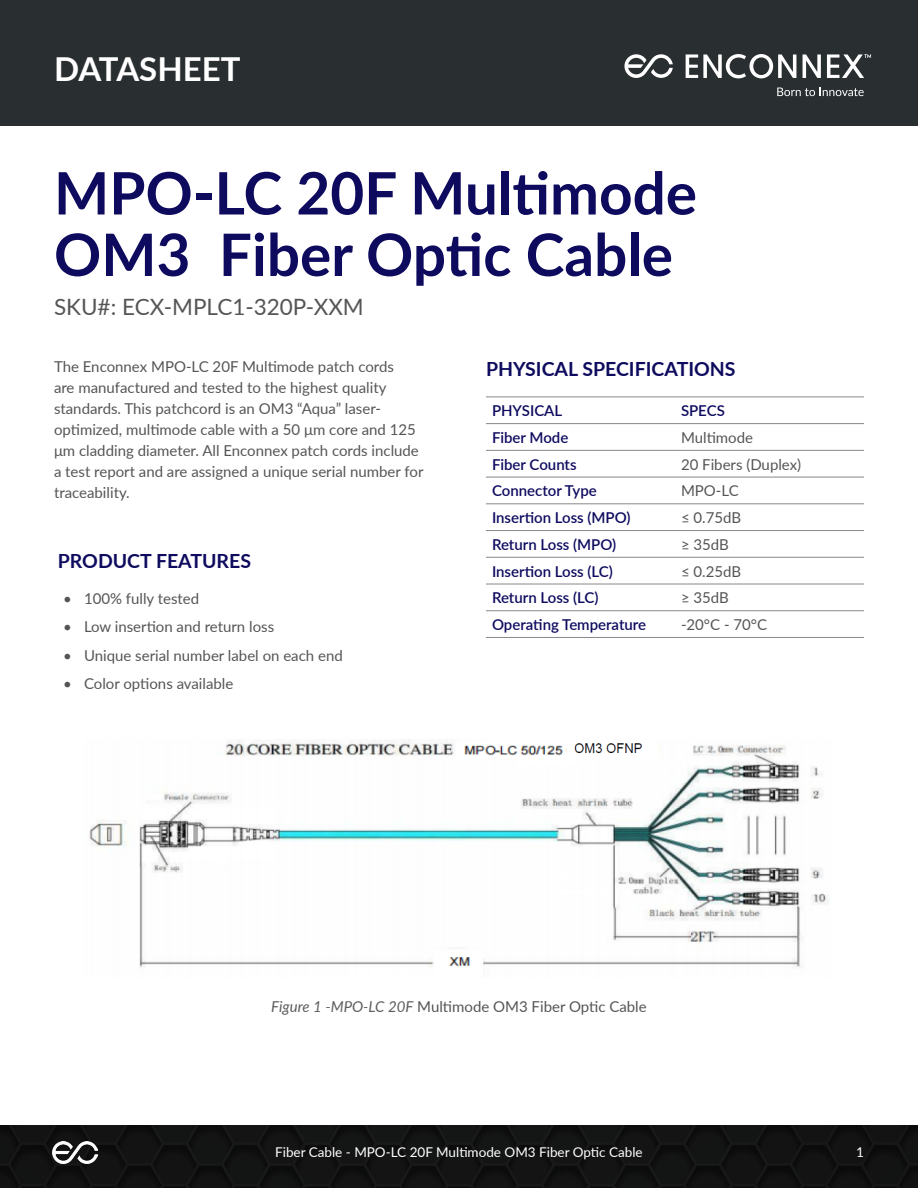
<style>
.page{position:relative;width:918px;height:1188px;background:#fff}
.page>*{position:absolute;margin:0;border:0;box-sizing:border-box;transform-origin:0 0}
.t1{font:700 58.5px/61.5px "Lato";color:#0e0b5f}
.t2{font:700 33px "Lato";color:#fff}
.t3{font:22.5px "Lato";color:#555}
.t4{font:700 19.5px "Lato";color:#0e0b5f}
.t5{font:15px/21px "Lato";color:#555}
.t6{font:600 15px "Lato";color:#0e0b5f}
.t7{font:13.5px "Lato";color:#fff}
.s1{font-style:italic;color:#5d5d5d}
</style>
<div class="page">
<div style="left:0;top:0;width:918px;height:126px;background:#292e31"></div>
<svg style="left:624px;top:54px;width:49px;height:24px"></svg>
<svg style="left:686px;top:54px;width:110px;height:24px"></svg>
<svg style="left:803px;top:54px;width:18px;height:24px"></svg>
<svg style="left:777px;top:88px;width:87px;height:8px"></svg>
<svg style="left:827px;top:54px;width:44px;height:24px"></svg>
<div style="left:0;top:1125px;width:918px;height:63px;background:#131313"></div>
<img style="left:53px;top:1142px;width:44px;height:22px">
<hr style="left:486px;top:397px;width:189px;height:1px;background:#888">
<hr style="left:675px;top:397px;width:189px;height:1px;background:#888">
<hr style="left:486px;top:423px;width:189px;height:1px;background:#888">
<hr style="left:675px;top:423px;width:189px;height:1px;background:#888">
<hr style="left:486px;top:450px;width:189px;height:1px;background:#888">
<hr style="left:675px;top:450px;width:189px;height:1px;background:#888">
<hr style="left:486px;top:477px;width:189px;height:1px;background:#888">
<hr style="left:675px;top:477px;width:189px;height:1px;background:#888">
<hr style="left:486px;top:504px;width:189px;height:1px;background:#888">
<hr style="left:675px;top:504px;width:189px;height:1px;background:#888">
<hr style="left:486px;top:530px;width:189px;height:1px;background:#888">
<hr style="left:675px;top:530px;width:189px;height:1px;background:#888">
<hr style="left:486px;top:557px;width:189px;height:1px;background:#888">
<hr style="left:675px;top:557px;width:189px;height:1px;background:#888">
<hr style="left:486px;top:584px;width:189px;height:1px;background:#888">
<hr style="left:675px;top:584px;width:189px;height:1px;background:#888">
<hr style="left:486px;top:610px;width:189px;height:1px;background:#888">
<hr style="left:675px;top:610px;width:189px;height:1px;background:#888">
<hr style="left:486px;top:637px;width:189px;height:1px;background:#888">
<hr style="left:675px;top:637px;width:189px;height:1px;background:#888">
<img style="left:89px;top:740px;width:740px;height:231px">
<h2 class="t2" style="left:54px;top:44px;width:188px">DATASHEET</h2>
<h1 class="t1" style="left:54px;top:160px;width:645px">MPO-LC 20F Multimode<br>OM3 Fiber Optic Cable</h1>
<h3 class="t3" style="left:54px;top:291px;width:311px">SKU#: ECX-MPLC1-320P-XXM</h3>
<p class="t5" style="left:54px;top:355px;width:371px">The Enconnex MPO-LC 20F Multimode patch cords<br>are manufactured and tested to the highest quality standards. This patchcord is an OM3 “Aqua” laser&shy;optimized, multimode cable with a 50 μm core and 125 μm cladding diameter. All Enconnex patch cords include a test report and are assigned a unique serial number for traceability.</p>
<h3 class="t4" style="left:486px;top:354px;width:251px">PHYSICAL SPECIFICATIONS</h3>
<p class="t6" style="left:492px;top:400px;width:72px">PHYSICAL</p>
<p class="t6" style="left:681px;top:400px;width:45px">SPECS</p>
<p class="t6" style="left:492px;top:427px;width:78px">Fiber Mode</p>
<p class="t5" style="left:681px;top:426px;width:74px">Multimode</p>
<p class="t6" style="left:492px;top:453px;width:86px">Fiber Counts</p>
<p class="t5" style="left:681px;top:453px;width:122px">20 Fibers (Duplex)</p>
<p class="t6" style="left:492px;top:480px;width:106px">Connector Type</p>
<p class="t5" style="left:681px;top:480px;width:59px">MPO-LC</p>
<p class="t6" style="left:492px;top:507px;width:140px">Insertion Loss (MPO)</p>
<p class="t5" style="left:681px;top:507px;width:62px">≤ 0.75dB</p>
<p class="t6" style="left:492px;top:534px;width:126px">Return Loss (MPO)</p>
<p class="t5" style="left:681px;top:533px;width:49px">≥ 35dB</p>
<p class="t6" style="left:492px;top:560px;width:122px">Insertion Loss (LC)</p>
<p class="t5" style="left:681px;top:560px;width:62px">≤ 0.25dB</p>
<p class="t6" style="left:492px;top:587px;width:108px">Return Loss (LC)</p>
<p class="t5" style="left:681px;top:587px;width:49px">≥ 35dB</p>
<p class="t6" style="left:492px;top:614px;width:156px">Operating Temperature</p>
<p class="t5" style="left:681px;top:614px;width:88px">-20°C - 70°C</p>
<h3 class="t4" style="left:58px;top:546px;width:195px">PRODUCT FEATURES</h3>
<p class="t5" style="left:63px;top:587px;width:138px">• 100% fully tested</p>
<p class="t5" style="left:63px;top:616px;width:213px">• Low insertion and return loss</p>
<p class="t5" style="left:63px;top:644px;width:281px">• Unique serial number label on each end</p>
<p class="t5" style="left:63px;top:673px;width:172px">• Color options available</p>
<p class="t5" style="left:271px;top:995px;width:377px"><span class="s1">Figure 1 -MPO-LC 20F</span> Multimode OM3 Fiber Optic Cable</p>
<p class="t7" style="left:275px;top:1142px;width:369px">Fiber Cable - MPO-LC 20F Multimode OM3 Fiber Optic Cable</p>
<p class="t7" style="left:856px;top:1143px;width:9px">1</p>
</div>
